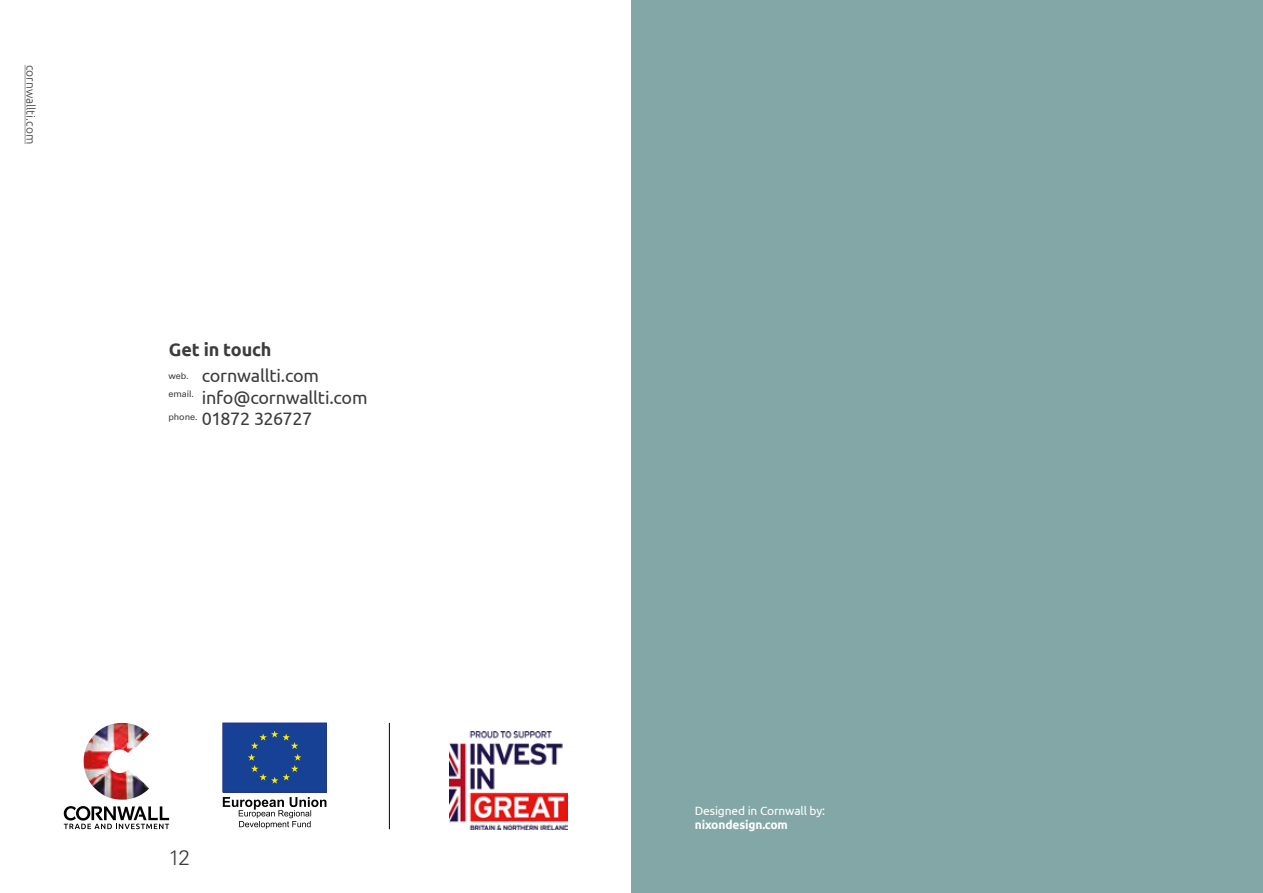
<style>
.page{position:relative;width:1263px;height:893px;background:#fff}
.page>*{position:absolute;margin:0;border:0;box-sizing:border-box;transform-origin:0 0}
.t1{font:300 21px "Univers LT";color:#3c3c3b}
.t2{font:18px/21.6px "Ubuntu";letter-spacing:-.015em;color:#3c3c3b}
.t3{font:700 18px "Ubuntu";letter-spacing:-.01em;color:#3c3c3b}
.t4{font:12px "Ubuntu";letter-spacing:-.01em;color:#fff}
.t5{font:700 12px "Ubuntu";letter-spacing:-.01em;color:#fff}
.t6{font:300 12px "Ubuntu";letter-spacing:.005em;color:#3c3c3b}
.t7{font:9px/18px "Univers LT";letter-spacing:-.01em;color:#3c3c3b}
</style>
<div class="page">
<hr style="left:389px;top:723px;width:1px;height:106px;background:#000">
<img style="left:450px;top:732px;width:118px;height:97px">
<div style="left:631px;top:0;width:632px;height:893px;background:#82a7a6"></div>
<svg style="left:223px;top:797px;width:103px;height:32px"></svg>
<div style="left:223px;top:723px;width:104px;height:69px;background:#164194"></div>
<div style="left:223px;top:723px;width:104px;height:69px;border:1px solid #273485"></div>
<svg style="left:248px;top:731px;width:53px;height:53px"></svg>
<svg style="left:64px;top:806px;width:105px;height:23px"></svg>
<img style="left:84px;top:723px;width:65px;height:77px">
<hr style="left:25px;top:65px;width:1px;height:79px;background:#9d9d9c">
<p class="t6" style="left:38px;top:65px;width:81px;rotate:90deg">cornwallti.com</p>
<p class="t3" style="left:169px;top:339px;width:104px">Get in touch</p>
<p class="t2" style="left:202px;top:364px;width:167px">cornwallti.com info@cornwallti.com<br>01872 326727</p>
<p class="t7" style="left:168px;top:367px;width:27px">web. email.</p>
<p class="t7" style="left:168px;top:407px;width:31px">phone.</p>
<p class="t1" style="left:168px;top:845px;width:23px">12</p>
<p class="t4" style="left:695px;top:803px;width:132px">Designed in Cornwall by:</p>
<p class="t5" style="left:695px;top:818px;width:95px">nixondesign.com</p>
</div>
